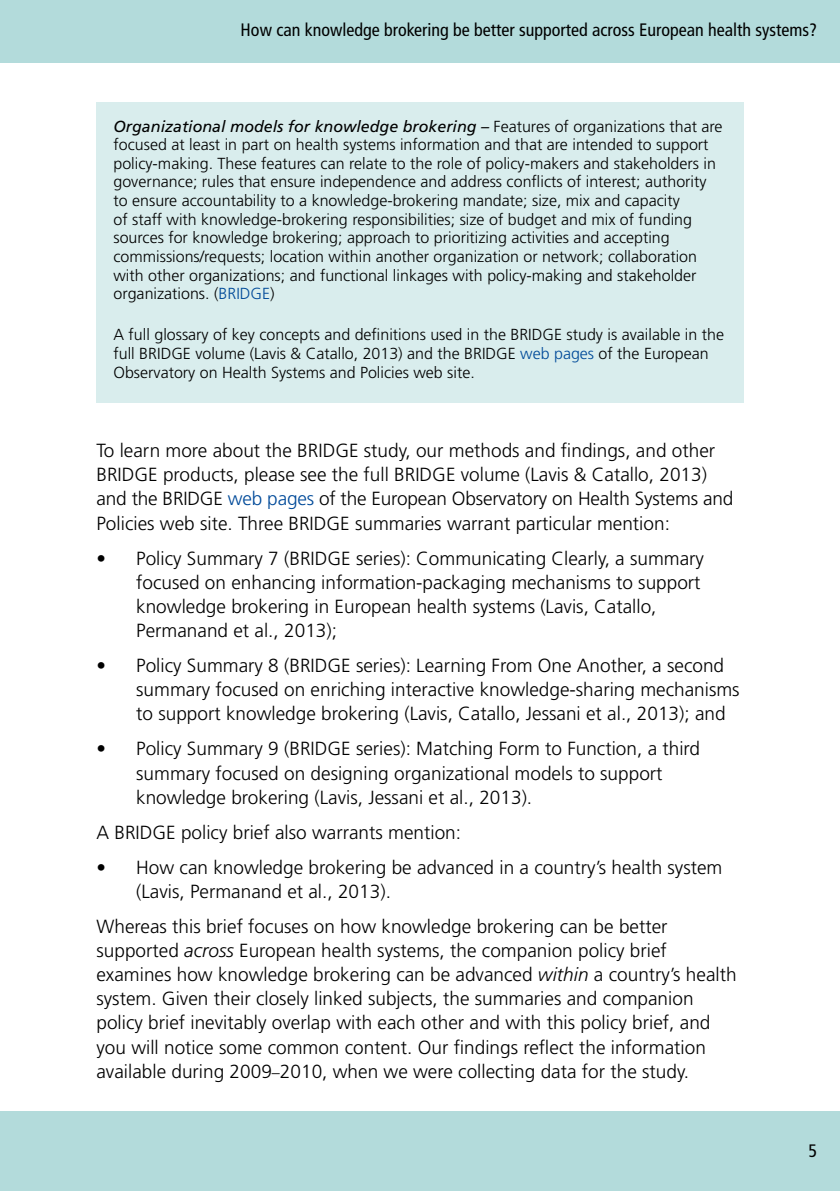
<style>
.page{position:relative;width:840px;height:1191px;background:#fff}
.page>*{position:absolute;margin:0;border:0;box-sizing:border-box;transform-origin:0 0}
.t1{font:300 19px/24px "Frutiger";color:#000}
.t2{font:condensed 18px "Frutiger";color:#000}
.t3{font:300 16px/18.6px "Frutiger";color:#000}
.s1{font-weight:400;font-style:italic}
.s2{color:#004a99}
.s3{font-style:italic}
.s4{font-size:16px}
</style>
<div class="page">
<div style="left:0;top:1111px;width:839px;height:80px;background:#b3dbdb"></div>
<div style="left:0;top:0;width:839px;height:62px;background:#b3dbdb"></div>
<div style="left:96px;top:102px;width:647px;height:301px;background:#d9eded"></div>
<p class="t2" style="left:240px;top:19px;width:578px">How can knowledge brokering be better supported across European health systems?</p>
<p class="t3" style="left:113px;top:117px;width:610px"><span class="s1">Organizational models for knowledge brokering –</span> Features of organizations that are focused at least in part on health systems information and that are intended to support policy-making. These features can relate to the role of policy-makers and stakeholders in governance; rules that ensure independence and address conflicts of interest; authority to ensure accountability to a knowledge-brokering mandate; size, mix and capacity<br>of staff with knowledge-brokering responsibilities; size of budget and mix of funding sources for knowledge brokering; approach to prioritizing activities and accepting commissions/requests; location within another organization or network; collaboration with other organizations; and functional linkages with policy-making and stakeholder organizations. (<span class="s2">BRIDGE</span>)</p>
<p class="t3" style="left:113px;top:325px;width:611px">A full glossary of key concepts and definitions used in the BRIDGE study is available in the full BRIDGE volume (Lavis &amp; Catallo, 2013) and the BRIDGE <span class="s2">web pages</span> of the European<br>Observatory on Health Systems and Policies web site.</p>
<p class="t1" style="left:96px;top:438px;width:638px">To learn more about the BRIDGE study, our methods and findings, and other BRIDGE products, please see the full BRIDGE volume (Lavis &amp; Catallo, 2013) and the BRIDGE <span class="s2">web pages</span> of the European Observatory on Health Systems and Policies web site. Three BRIDGE summaries warrant particular mention:</p>
<p class="t1" style="left:136px;top:546px;width:569px;text-indent:-40px">• Policy Summary 7 (BRIDGE series): Communicating Clearly, a summary focused on enhancing information-packaging mechanisms to support knowledge brokering in European health systems (Lavis, Catallo, Permanand et al., 2013);</p>
<p class="t1" style="left:136px;top:653px;width:604px;text-indent:-40px">• Policy Summary 8 (BRIDGE series): Learning From One Another, a second summary focused on enriching interactive knowledge-sharing mechanisms to support knowledge brokering (Lavis, Catallo, Jessani et al., 2013); and</p>
<p class="t1" style="left:136px;top:737px;width:565px;text-indent:-40px">• Policy Summary 9 (BRIDGE series): Matching Form to Function, a third summary focused on designing organizational models to support knowledge brokering (Lavis, Jessani et al., 2013).</p>
<p class="t1" style="left:96px;top:820px;width:366px">A BRIDGE policy brief also warrants mention:</p>
<p class="t1" style="left:136px;top:855px;width:587px;text-indent:-40px">• How can knowledge brokering be advanced in a country’s health system (Lavis, Permanand et al., 2013).</p>
<p class="t1" style="left:96px;top:914px;width:641px">Whereas this brief focuses on how knowledge brokering can be better supported <span class="s3">across</span> European health systems, the companion policy brief examines how knowledge brokering can be advanced <span class="s3">within</span> a country’s health system. Given their closely linked subjects, the summaries and companion policy brief inevitably overlap with each other and with this policy brief, and you will notice some common content. Our findings reflect the information available during 2009<span class="s4">–</span>2010, when we were collecting data for the study.</p>
<p class="t2" style="left:808px;top:1140px;width:10px">5</p>
</div>
